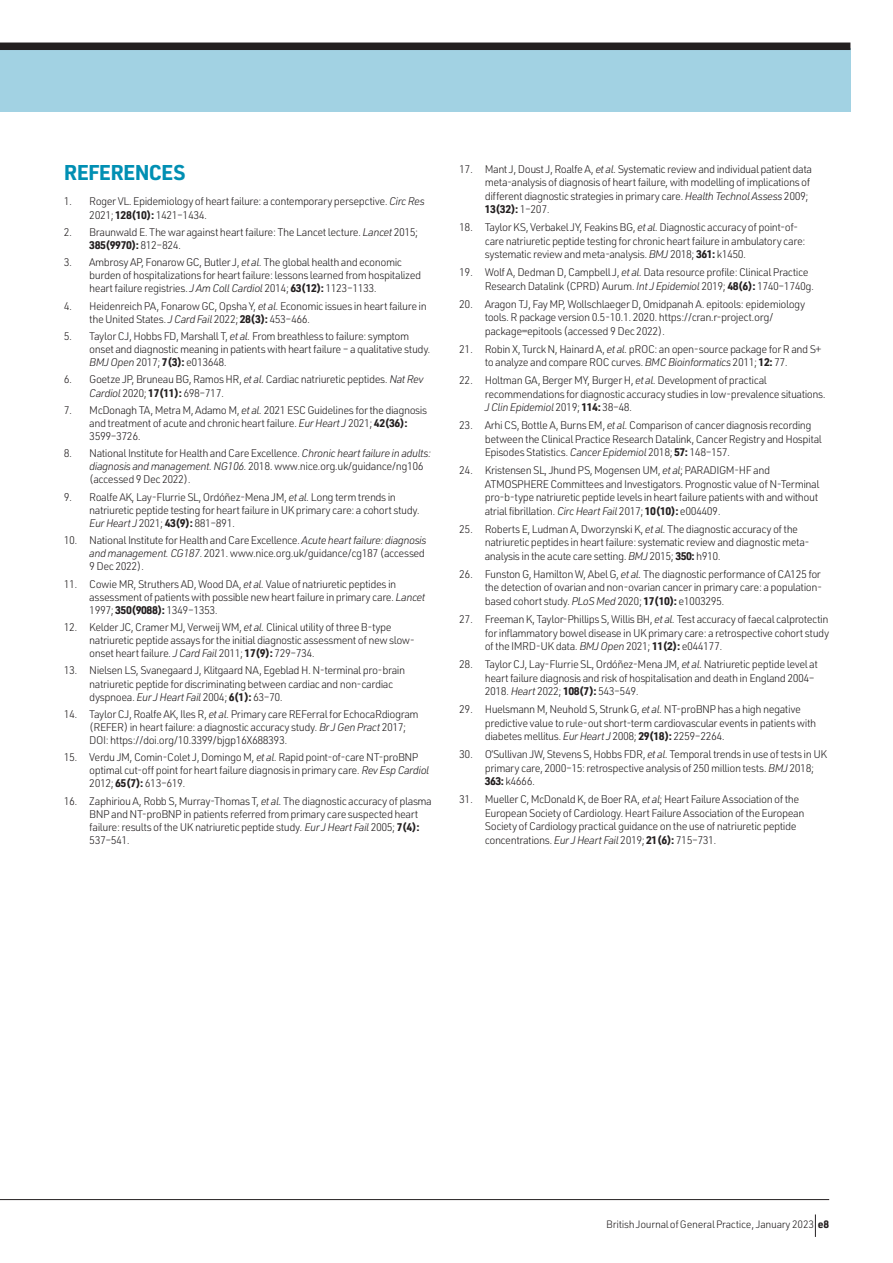
<style>
.page{position:relative;width:893px;height:1263px;background:#fff}
.page>*{position:absolute;margin:0;border:0;box-sizing:border-box;transform-origin:0 0}
.t1{font:700 21px "URWDIN";letter-spacing:-.035em;color:#008fb3}
.t2{font:300 10.8px/13.6px "URWDIN";letter-spacing:-.045em;color:#231f20}
.t3{font:300 10.5px "URWDIN";letter-spacing:-.025em;color:#231f20}
.s1{font-style:italic}
.s2{font-weight:700}
</style>
<div class="page">
<div style="left:0;top:48px;width:850px;height:64px;background:#a2d2e3"></div>
<div style="left:0;top:43px;width:850px;height:7px;background:#231f20"></div>
<hr style="left:0;top:1199px;width:829px;height:1px;background:#231f20">
<svg style="left:815px;top:1214px;width:1px;height:23px"></svg>
<h1 class="t1" style="left:64px;top:158px;width:123px">REFERENCES</h1>
<p class="t2" style="left:89px;top:195px;width:337px;line-height:13px;text-indent:-26px">1. Roger VL. Epidemiology of heart failure: a contemporary persepctive. <span class="s1">Circ Res<br></span>2021; <span class="s2">128(10):</span> 1421–1434.</p>
<p class="t2" style="left:89px;top:225px;width:330px;line-height:13px;text-indent:-26px">2. Braunwald E. The war against heart failure: The Lancet lecture. <span class="s1">Lancet</span> 2015;<br><span class="s2">385(9970):</span> 812–824.</p>
<p class="t2" style="left:89px;top:255px;width:333px;line-height:13px;text-indent:-26px">3. Ambrosy AP, Fonarow GC, Butler J, <span class="s1">et al.</span> The global health and economic burden of hospitalizations for heart failure: lessons learned from hospitalized heart failure registries. <span class="s1">J Am Coll Cardiol</span> 2014; <span class="s2">63(12):</span> 1123–1133.</p>
<p class="t2" style="left:89px;top:299px;width:339px;line-height:13px;text-indent:-26px">4. Heidenreich PA, Fonarow GC, Opsha Y, <span class="s1">et al.</span> Economic issues in heart failure in the United States. <span class="s1">J Card Fail</span> 2022; <span class="s2">28(3):</span> 453–466.</p>
<p class="t2" style="left:89px;top:329px;width:343px;line-height:13px;text-indent:-26px">5. Taylor CJ, Hobbs FD, Marshall T, <span class="s1">et al.</span> From breathless to failure: symptom onset and diagnostic meaning in patients with heart failure – a qualitative study.<br><span class="s1">BMJ Open</span> 2017; <span class="s2">7(3):</span> e013648.</p>
<p class="t2" style="left:89px;top:373px;width:336px;line-height:13px;text-indent:-26px">6. Goetze JP, Bruneau BG, Ramos HR, <span class="s1">et al.</span> Cardiac natriuretic peptides. <span class="s1">Nat Rev<br>Cardiol</span> 2020; <span class="s2">17(11):</span> 698–717.</p>
<p class="t2" style="left:89px;top:403px;width:339px;line-height:13px;text-indent:-26px">7. McDonagh TA, Metra M, Adamo M, <span class="s1">et al.</span> 2021 ESC Guidelines for the diagnosis and treatment of acute and chronic heart failure. <span class="s1">Eur Heart J</span> 2021; <span class="s2">42(36):<br></span>3599–3726.</p>
<p class="t2" style="left:89px;top:447px;width:343px;line-height:13px;text-indent:-26px">8. National Institute for Health and Care Excellence. <span class="s1">Chronic heart failure in adults: diagnosis and management. NG106.</span> 2018. www.nice.org.uk/guidance/ng106 (accessed 9 Dec 2022).</p>
<p class="t2" style="left:89px;top:490px;width:332px;line-height:13px;text-indent:-26px">9. Roalfe AK, Lay-Flurrie SL, Ordóñez-Mena JM, <span class="s1">et al.</span> Long term trends in natriuretic peptide testing for heart failure in UK primary care: a cohort study.<br><span class="s1">Eur Heart J</span> 2021; <span class="s2">43(9):</span> 881–891.</p>
<p class="t2" style="left:89px;top:533px;width:339px;line-height:13px;text-indent:-26px">10. National Institute for Health and Care Excellence. <span class="s1">Acute heart failure: diagnosis and management. CG187</span>. 2021. www.nice.org.uk/guidance/cg187 (accessed<br>9 Dec 2022).</p>
<p class="t2" style="left:89px;top:577px;width:338px;line-height:13px;text-indent:-26px">11. Cowie MR, Struthers AD, Wood DA, <span class="s1">et al.</span> Value of natriuretic peptides in assessment of patients with possible new heart failure in primary care. <span class="s1">Lancet<br></span>1997; <span class="s2">350(9088):</span> 1349–1353.</p>
<p class="t2" style="left:89px;top:620px;width:327px;line-height:13px;text-indent:-26px">12. Kelder JC, Cramer MJ, Verweij WM, <span class="s1">et al.</span> Clinical utility of three B-type natriuretic peptide assays for the initial diagnostic assessment of new slow&shy;onset heart failure. <span class="s1">J Card Fail</span> 2011; <span class="s2">17(9):</span> 729–734.</p>
<p class="t2" style="left:89px;top:664px;width:317px;line-height:13px;text-indent:-26px">13. Nielsen LS, Svanegaard J, Klitgaard NA, Egeblad H. N-terminal pro-brain natriuretic peptide for discriminating between cardiac and non-cardiac dyspnoea. <span class="s1">Eur J Heart Fail</span> 2004; <span class="s2">6(1):</span> 63–70.</p>
<p class="t2" style="left:89px;top:707px;width:331px;line-height:13px;text-indent:-26px">14. Taylor CJ, Roalfe AK, Iles R, <span class="s1">et al.</span> Primary care REFerral for EchocaRdiogram (REFER) in heart failure: a diagnostic accuracy study. <span class="s1">Br J Gen Pract</span> 2017;<br>DOI: https://doi.org/10.3399/bjgp16X688393.</p>
<p class="t2" style="left:89px;top:751px;width:342px;line-height:13px;text-indent:-26px">15. Verdu JM, Comin-Colet J, Domingo M, <span class="s1">et al.</span> Rapid point-of-care NT-proBNP optimal cut-off point for heart failure diagnosis in primary care. <span class="s1">Rev Esp Cardiol<br></span>2012; <span class="s2">65(7):</span> 613–619.</p>
<p class="t2" style="left:89px;top:794px;width:344px;line-height:13px;text-indent:-26px">16. Zaphiriou A, Robb S, Murray-Thomas T, <span class="s1">et al.</span> The diagnostic accuracy of plasma BNP and NT-proBNP in patients referred from primary care suspected heart failure: results of the UK natriuretic peptide study<span class="s1">. Eur J Heart Fail</span> 2005; <span class="s2">7(4):<br></span>537–541.</p>
<p class="t2" style="left:485px;top:162px;width:329px;text-indent:-26px">17. Mant J, Doust J, Roalfe A, <span class="s1">et al.</span> Systematic review and individual patient data meta-analysis of diagnosis of heart failure, with modelling of implications of different diagnostic strategies in primary care. <span class="s1">Health Technol Assess</span> 2009; <span class="s2">13(32):</span> 1–207.</p>
<p class="t2" style="left:485px;top:220px;width:322px;text-indent:-26px">18. Taylor KS, Verbakel JY, Feakins BG, <span class="s1">et al.</span> Diagnostic accuracy of point-of&shy;care natriuretic peptide testing for chronic heart failure in ambulatory care: systematic review and meta-analysis. <span class="s1">BMJ</span> 2018; <span class="s2">361:</span> k1450.</p>
<p class="t2" style="left:485px;top:265px;width:331px;text-indent:-26px">19. Wolf A, Dedman D, Campbell J, <span class="s1">et al.</span> Data resource profile: Clinical Practice<br>Research Datalink (CPRD) Aurum. <span class="s1">Int J Epidemiol</span> 2019; <span class="s2">48(6):</span> 1740–1740g.</p>
<p class="t2" style="left:485px;top:297px;width:322px;text-indent:-26px">20. Aragon TJ, Fay MP, Wollschlaeger D, Omidpanah A. epitools: epidemiology tools. R package version 0.5-10.1. 2020. https://cran.r-project.org/ package=epitools (accessed 9 Dec 2022).</p>
<p class="t2" style="left:485px;top:342px;width:338px;text-indent:-26px">21. Robin X, Turck N, Hainard A, <span class="s1">et al.</span> pROC: an open-source package for R and S+ to analyze and compare ROC curves. <span class="s1">BMC Bioinformatics</span> 2011; <span class="s2">12:</span> 77.</p>
<p class="t2" style="left:485px;top:373px;width:343px;text-indent:-26px">22. Holtman GA, Berger MY, Burger H, <span class="s1">et al.</span> Development of practical recommendations for diagnostic accuracy studies in low-prevalence situations.<br><span class="s1">J Clin Epidemiol</span> 2019; <span class="s2">114:</span> 38–48.</p>
<p class="t2" style="left:485px;top:418px;width:339px;text-indent:-26px">23. Arhi CS, Bottle A, Burns EM, <span class="s1">et al.</span> Comparison of cancer diagnosis recording between the Clinical Practice Research Datalink, Cancer Registry and Hospital<br>Episodes Statistics. <span class="s1">Cancer Epidemiol</span> 2018; <span class="s2">57:</span> 148–157.</p>
<p class="t2" style="left:485px;top:463px;width:336px;text-indent:-26px">24. Kristensen SL, Jhund PS, Mogensen UM, <span class="s1">et al</span>; PARADIGM-HF and ATMOSPHERE Committees and Investigators. Prognostic value of N-Terminal pro-b-type natriuretic peptide levels in heart failure patients with and without atrial fibrillation. <span class="s1">Circ Heart Fail</span> 2017; <span class="s2">10(10):</span> e004409.</p>
<p class="t2" style="left:485px;top:522px;width:327px;text-indent:-26px">25. Roberts E, Ludman A, Dworzynski K, <span class="s1">et al.</span> The diagnostic accuracy of the natriuretic peptides in heart failure: systematic review and diagnostic meta&shy;analysis in the acute care setting. <span class="s1">BMJ</span> 2015; <span class="s2">350:</span> h910.</p>
<p class="t2" style="left:485px;top:567px;width:339px;text-indent:-26px">26. Funston G, Hamilton W, Abel G, <span class="s1">et al.</span> The diagnostic performance of CA125 for the detection of ovarian and non-ovarian cancer in primary care: a population&shy;based cohort study. <span class="s1">PLoS Med</span> 2020; <span class="s2">17(10):</span> e1003295.</p>
<p class="t2" style="left:485px;top:612px;width:346px;text-align:justify;text-indent:-26px">27. Freeman K, Taylor-Phillips S, Willis BH, <span class="s1">et al.</span> Test accuracy of faecal calprotectin for inflammatory bowel disease in UK primary care: a retrospective cohort study of the IMRD-UK data. <span class="s1">BMJ Open</span> 2021; <span class="s2">11(2):</span> e044177.</p>
<p class="t2" style="left:485px;top:657px;width:335px;text-indent:-26px">28. Taylor CJ, Lay-Flurrie SL, Ordóñez-Mena JM, <span class="s1">et al.</span> Natriuretic peptide level at heart failure diagnosis and risk of hospitalisation and death in England 2004–<br>2018. <span class="s1">Heart</span> 2022; <span class="s2">108(7):</span> 543–549.</p>
<p class="t2" style="left:485px;top:702px;width:333px;text-indent:-26px">29. Huelsmann M, Neuhold S, Strunk G, <span class="s1">et al.</span> NT-proBNP has a high negative predictive value to rule-out short-term cardiovascular events in patients with diabetes mellitus. <span class="s1">Eur Heart J</span> 2008; <span class="s2">29(18):</span> 2259–2264.</p>
<p class="t2" style="left:485px;top:747px;width:344px;text-indent:-26px">30. O’Sullivan JW, Stevens S, Hobbs FDR, <span class="s1">et al.</span> Temporal trends in use of tests in UK primary care, 2000–15: retrospective analysis of 250 million tests. <span class="s1">BMJ</span> 2018;<br><span class="s2">363:</span> k4666.</p>
<p class="t2" style="left:485px;top:792px;width:321px;text-indent:-26px">31. Mueller C, McDonald K, de Boer RA, <span class="s1">et al</span>; Heart Failure Association of the European Society of Cardiology. Heart Failure Association of the European Society of Cardiology practical guidance on the use of natriuretic peptide concentrations. <span class="s1">Eur J Heart Fail</span> 2019; <span class="s2">21(6):</span> 715–731.</p>
<p class="t3" style="left:606px;top:1217px;width:224px">BritishJournalofGeneralPractice, January 2023 <span class="s2">e8</span></p>
</div>
